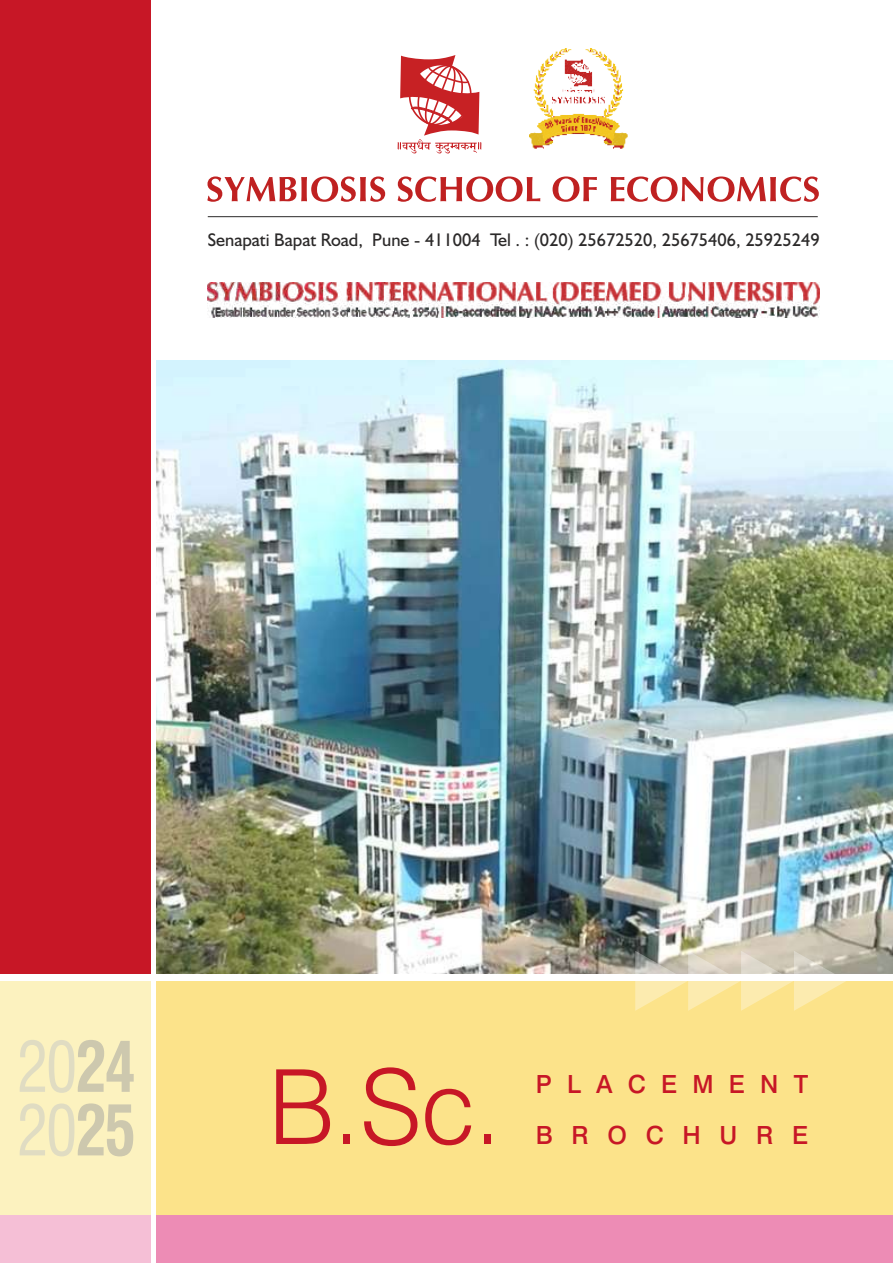
<style>
.page{position:relative;width:893px;height:1263px;background:#fff}
.page>*{position:absolute;margin:0;border:0;box-sizing:border-box;transform-origin:0 0}
.t1{font:300 103.8px "Swiss 721 BT";color:#c71726}
.t2{font:condensed 68.7px/63.6px "Swiss 721 BT";color:rgb(196 199 199/.5);scale:.92 1}
.t3{font:500 25.05px/50.6px "Swiss 721 BT";letter-spacing:.61em;color:#c71726}
.t4{font:18.45px "Humanist 521 BT";color:#2b2929}
.s1{font-weight:700;color:rgb(158 158 158/.5)}
</style>
<div class="page">
<svg style="left:207px;top:216px;width:611px;height:2px"></svg>
<svg style="left:207px;top:176px;width:178px;height:26px"></svg>
<svg style="left:398px;top:176px;width:142px;height:26px"></svg>
<svg style="left:553px;top:176px;width:44px;height:26px"></svg>
<svg style="left:611px;top:176px;width:208px;height:26px"></svg>
<svg style="left:398px;top:55px;width:83px;height:99px"></svg>
<img style="left:530px;top:48px;width:98px;height:101px">
<img style="left:207px;top:282px;width:613px;height:35px">
<div style="left:0;top:0;width:150px;height:973px;background:#c71726"></div>
<div style="left:0;top:981px;width:150px;height:234px;background:#fcf2bf"></div>
<div style="left:0;top:1215px;width:150px;height:48px;background:#f5bfd6"></div>
<img style="left:157px;top:360px;width:736px;height:613px">
<div style="left:157px;top:981px;width:736px;height:234px;background:#fce38a"></div>
<div style="left:157px;top:1215px;width:736px;height:48px;background:#ed8cb5"></div>
<svg style="left:635px;top:951px;width:212px;height:60px"></svg>
<p class="t4" style="left:208px;top:232px;width:613px">Senapati Bapat Road, Pune - 411004 Tel . : (020) 25672520, 25675406, 25925249</p>
<h2 class="t2" style="left:17px;top:1042px;width:131px">20<span class="s1">24<br></span>20<span class="s1">25</span></h2>
<h1 class="t1" style="left:268px;top:1065px;width:234px">B.Sc.</h1>
<h3 class="t3" style="left:536px;top:1061px;width:274px">PLACEMENT<br>BROCHURE</h3>
</div>
